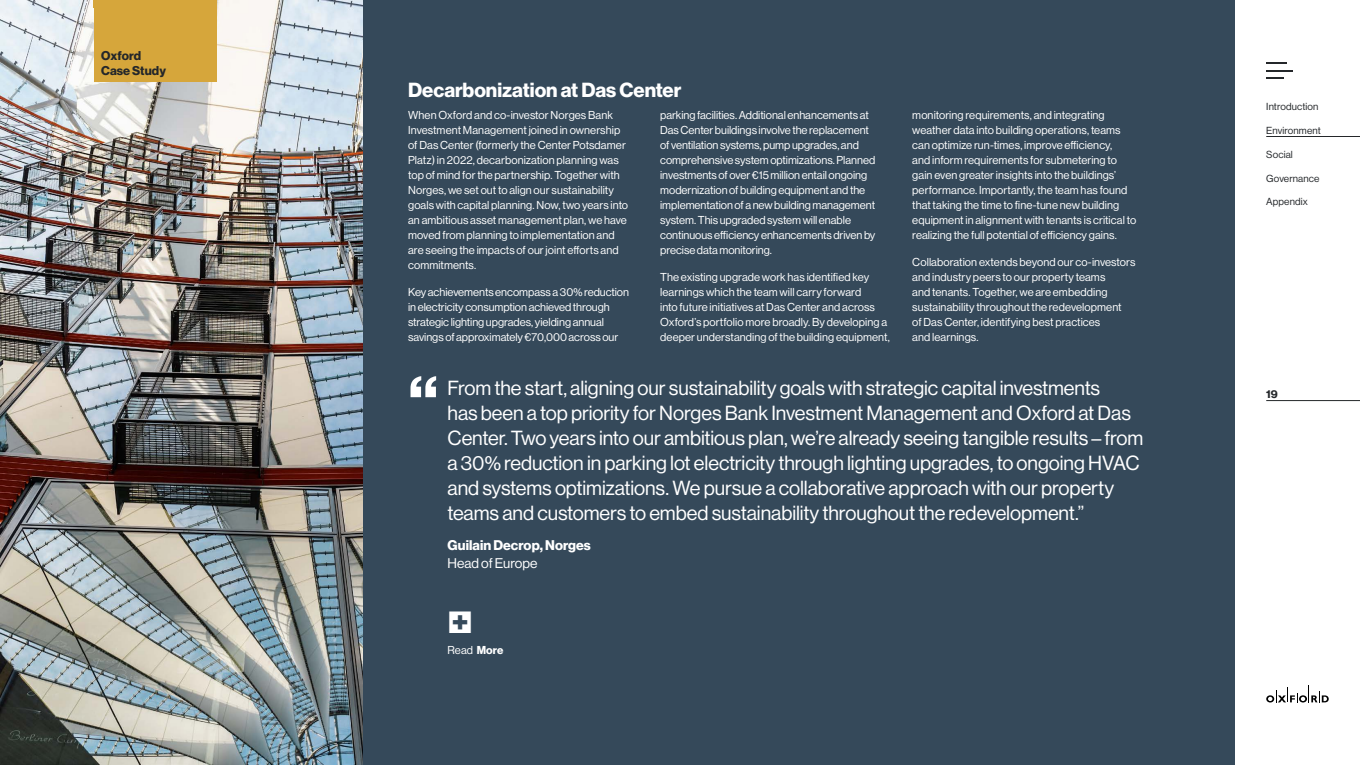
<style>
.page{position:relative;width:1360px;height:765px;background:#fff}
.page>*{position:absolute;margin:0;border:0;box-sizing:border-box;transform-origin:0 0}
.t1{font:70.75px "N Haas Grotesk DS Pro 75 Bd";color:#fff}
.t2{font:20px/25px "N Haas Grotesk DS Pro 55 Rg";letter-spacing:-.005em;color:#fff}
.t3{font:20px "N Haas Grotesk DS Pro 75 Bd";color:#fff}
.t4{font:13.75px "N Haas Grotesk DS Pro 75 Bd";letter-spacing:.005em;color:#fff}
.t5{font:13.75px "N Haas Grotesk DS Pro 55 Rg";color:#fff}
.t6{font:12.5px/15px "N Haas Grotesk DS Pro 75 Bd";letter-spacing:.005em;color:#24272a}
.t7{font:11.25px/15px "N Haas Grotesk DS Pro 55 Rg";color:#fff}
.t8{font:11.25px "N Haas Grotesk DS Pro 75 Bd";color:#24272a}
.t9{font:10px "N Haas Grotesk DS Pro 55 Rg";letter-spacing:.015em;color:#24272a}
.s1{font-family:"N Haas Grotesk DS Pro 75 Bd"}
</style>
<div class="page">
<hr style="left:1266px;top:400px;width:94px;height:1px;background:#24272a">
<svg style="left:1266px;top:685px;width:63px;height:17px"></svg>
<hr style="left:1266px;top:62px;width:21px;height:2px;background:#24272a">
<hr style="left:1266px;top:70px;width:27px;height:2px;background:#24272a">
<svg style="left:1266px;top:77px;width:17px;height:2px"></svg>
<hr style="left:1266px;top:136px;width:94px;height:1px;background:#24272a">
<div style="left:0;top:0;width:1235px;height:765px;background:#35495a"></div>
<img style="left:0;top:0;width:362px;height:765px">
<div style="left:94px;top:6px;width:123px;height:76px;background:#d6a63b"></div>
<div style="left:94px;top:0;width:123px;height:8px;background:#d6a63b"></div>
<p class="t6" style="left:101px;top:48px;width:66px">Oxford<br>Case Study</p>
<h2 class="t3" style="left:408px;top:79px;width:275px">Decarbonization at Das Center</h2>
<p class="t7" style="left:408px;top:107px;width:222px">When Oxford and co-investor Norges Bank Investment Management joined in ownership of Das Center (formerly the Center Potsdamer Platz) in 2022, decarbonization planning was top of mind for the partnership. Together with Norges, we set out to align our sustainability goals with capital planning. Now, two years into an ambitious asset management plan, we have moved from planning to implementation and are seeing the impacts of our joint efforts and commitments.</p>
<p class="t7" style="left:408px;top:285px;width:222px">Key achievements encompass a 30% reduction in electricity consumption achieved through strategic lighting upgrades, yielding annual savings of approximately €70,000 across our</p>
<p class="t7" style="left:660px;top:107px;width:217px">parking facilities. Additional enhancements at Das Center buildings involve the replacement of ventilation systems, pump upgrades, and comprehensive system optimizations. Planned investments of over €15 million entail ongoing modernization of building equipment and the implementation of a new building management system. This upgraded system will enable continuous efficiency enhancements driven by precise data monitoring.</p>
<p class="t7" style="left:660px;top:270px;width:231px">The existing upgrade work has identified key learnings which the team will carry forward<br>into future initiatives at Das Center and across Oxford’s portfolio more broadly. By developing a deeper understanding of the building equipment,</p>
<p class="t7" style="left:912px;top:107px;width:225px">monitoring requirements, and integrating weather data into building operations, teams can optimize run-times, improve efficiency,<br>and inform requirements for submetering to gain even greater insights into the buildings’ performance. Importantly, the team has found that taking the time to fine-tune new building equipment in alignment with tenants is critical to realizing the full potential of efficiency gains.</p>
<p class="t7" style="left:912px;top:255px;width:225px">Collaboration extends beyond our co-investors and industry peers to our property teams<br>and tenants. Together, we are embedding sustainability throughout the redevelopment<br>of Das Center, identifying best practices<br>and learnings.</p>
<p class="t2" style="left:448px;top:376px;width:697px">From the start, aligning our sustainability goals with strategic capital investments<br>has been a top priority for Norges Bank Investment Management and Oxford at Das Center. Two years into our ambitious plan, we’re already seeing tangible results – from a 30% reduction in parking lot electricity through lighting upgrades, to ongoing HVAC and systems optimizations. We pursue a collaborative approach with our property teams and customers to embed sustainability throughout the redevelopment.”</p>
<p class="t4" style="left:448px;top:537px;width:145px">Guilain Decrop, Norges</p>
<p class="t5" style="left:448px;top:555px;width:92px">Head of Europe</p>
<h1 class="t1" style="left:408px;top:361px;width:32px">“</h1>
<p class="t7" style="left:448px;top:642px;width:58px">Read <span class="s1">More</span></p>
<p class="t9" style="left:1266px;top:101px;width:54px">Introduction</p>
<p class="t9" style="left:1266px;top:125px;width:56px">Environment</p>
<p class="t9" style="left:1266px;top:149px;width:28px">Social</p>
<p class="t9" style="left:1266px;top:172px;width:55px">Governance</p>
<p class="t9" style="left:1266px;top:196px;width:43px">Appendix</p>
<p class="t8" style="left:1266px;top:388px;width:13px">19</p>
</div>
